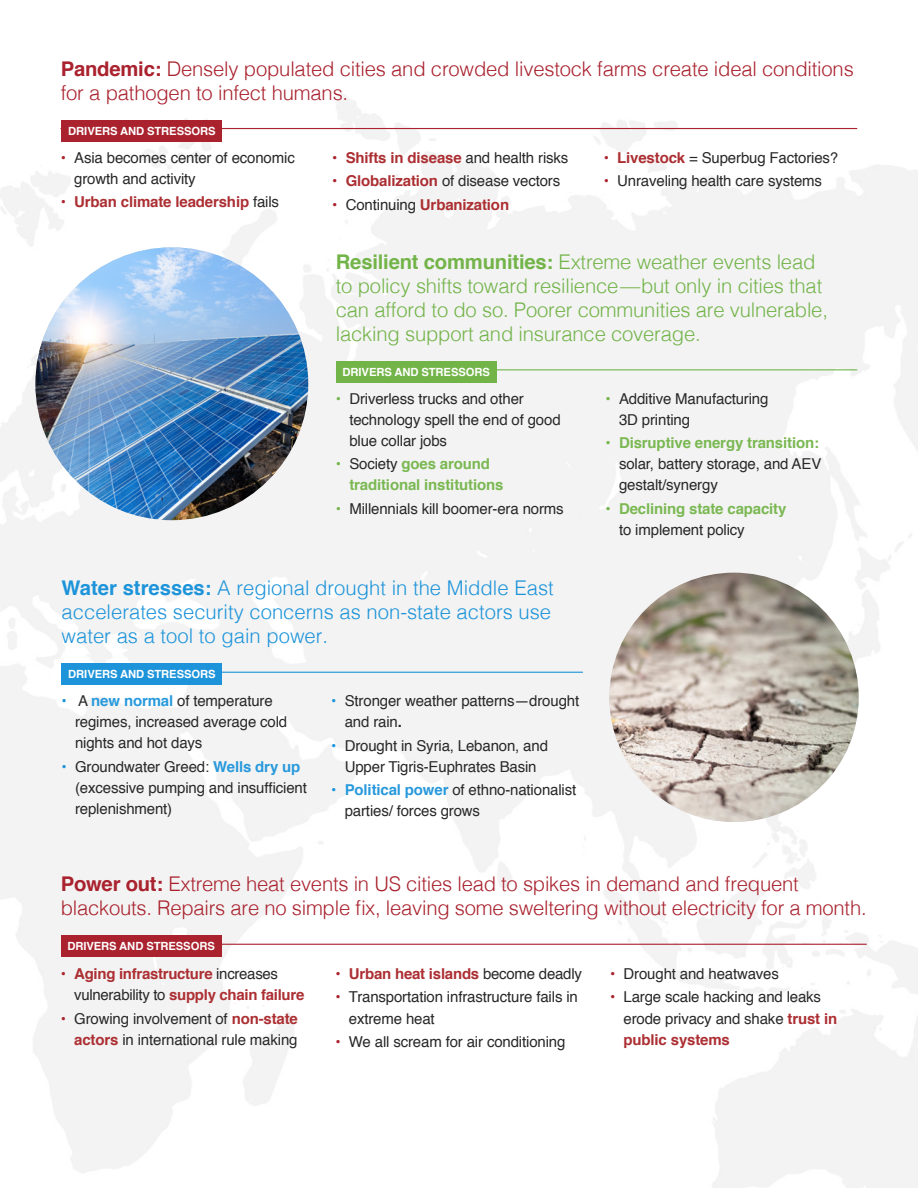
<style>
.page{position:relative;width:918px;height:1188px;background:#fff}
.page>*{position:absolute;margin:0;border:0;box-sizing:border-box;transform-origin:0 0}
.t1{font:300 20.25px/24px "Helvetica";letter-spacing:-.01em;color:#a9222e}
.t2{font:300 20.25px/24px "Helvetica";letter-spacing:-.01em;color:#73b449}
.t3{font:300 20.25px/24px "Helvetica";color:#1d94da}
.t4{font:15px/21px "Helvetica";letter-spacing:-.01em;color:#292829}
.t5{font:700 15px/21.3px "Helvetica";letter-spacing:-.015em;color:#ac2f33}
.t6{font:700 15px/21px "Helvetica";letter-spacing:-.01em;color:#7ab852}
.t7{font:700 11.25px "Helvetica";letter-spacing:-.01em;color:#fff}
.s1{font-weight:700}
.s2{font-weight:700;color:#a9222e}
.s3{color:#a9222e}
.s4{font-weight:400;color:#292829}
.s5{font-weight:700;color:#ac2f33}
.s6{color:#73b449}
.s7{font-weight:400;color:#73b449}
.s8{font-weight:700;color:#7ab852}
.s9{color:#1d94da}
.s10{font-weight:700;color:#2899dc}
</style>
<div class="page">
<img style="left:0;top:94px;width:918px;height:1094px">
<hr style="left:60px;top:128px;width:797px;height:1px;background:#a9222e">
<div style="left:62px;top:120px;width:160px;height:22px;background:#a9222e"></div>
<hr style="left:61px;top:944px;width:806px;height:1px;background:#a9222e">
<div style="left:61px;top:935px;width:161px;height:22px;background:#a9222e"></div>
<hr style="left:336px;top:369px;width:521px;height:1px;background:#73b449">
<div style="left:336px;top:361px;width:161px;height:22px;background:#73b449"></div>
<hr style="left:62px;top:672px;width:521px;height:1px;background:#1d94da">
<div style="left:62px;top:663px;width:160px;height:22px;background:#1d94da"></div>
<img style="left:35px;top:247px;width:273px;height:273px;border-radius:136px">
<img style="left:609px;top:573px;width:250px;height:249px;border-radius:125px">
<h1 class="t1" style="left:61px;top:55px;width:795px"><span class="s1">Pandemic:</span> Densely populated cities and crowded livestock farms create ideal conditions for a pathogen to infect humans.</h1>
<p class="t7" style="left:68px;top:122px;width:149px">DRIVERS AND STRESSORS</p>
<p class="t4" style="left:74px;top:147px;width:222px;text-indent:-14px"><span class="s2">•</span> Asia becomes center of economic growth and activity</p>
<p class="t5" style="left:61px;top:191px;width:220px"><span class="s3">•</span> Urban climate leadership <span class="s4">fails</span></p>
<p class="t5" style="left:332px;top:147px;width:238px"><span class="s3">•</span> Shifts in disease <span class="s4">and health risks</span></p>
<p class="t4" style="left:332px;top:171px;width:230px"><span class="s2">•</span> <span class="s5">Globalization</span> of disease vectors</p>
<p class="t5" style="left:332px;top:194px;width:178px"><span class="s3">•</span> <span class="s4">Continuing</span> Urbanization</p>
<p class="t4" style="left:604px;top:147px;width:236px"><span class="s2">•</span> <span class="s5">Livestock</span> = Superbug Factories?</p>
<p class="t4" style="left:604px;top:171px;width:220px"><span class="s2">•</span> Unraveling health care systems</p>
<h1 class="t2" style="left:336px;top:248px;width:494px"><span class="s1">Resilient communities:</span> Extreme weather events lead to policy shifts toward resilience—but only in cities that can afford to do so. Poorer communities are vulnerable, lacking support and insurance coverage.</h1>
<p class="t7" style="left:343px;top:363px;width:149px">DRIVERS AND STRESSORS</p>
<p class="t4" style="left:349px;top:389px;width:213px;text-indent:-14px"><span class="s6">•</span> Driverless trucks and other technology spell the end of good blue collar jobs</p>
<p class="t6" style="left:349px;top:454px;width:156px;text-indent:-14px"><span class="s7">•</span> <span class="s4">Society</span> goes around traditional institutions</p>
<p class="t4" style="left:336px;top:498px;width:229px"><span class="s6">•</span> Millennials kill boomer-era norms</p>
<p class="t4" style="left:619px;top:389px;width:151px;text-indent:-13px"><span class="s6">•</span> Additive Manufacturing<br>3D printing</p>
<p class="t4" style="left:619px;top:433px;width:204px;text-indent:-14px"><span class="s6">•</span> <span class="s8">Disruptive energy transition: </span>solar, battery storage, and AEV gestalt/synergy</p>
<p class="t6" style="left:619px;top:498px;width:169px;text-indent:-14px"><span class="s7">•</span> Declining state capacity <span class="s4">to implement policy</span></p>
<h1 class="t3" style="left:62px;top:575px;width:494px"><span class="s1">Water stresses:</span> A regional drought in the Middle East accelerates security concerns as non-state actors use water as a tool to gain power.</h1>
<p class="t7" style="left:68px;top:665px;width:149px">DRIVERS AND STRESSORS</p>
<p class="t4" style="left:75px;top:691px;width:214px;text-indent:-14px"><span class="s9">•</span> A <span class="s10">new normal</span> of temperature regimes, increased average cold nights and hot days</p>
<p class="t4" style="left:75px;top:756px;width:233px;text-indent:-14px"><span class="s9">•</span> Groundwater Greed: <span class="s10">Wells dry up </span>(excessive pumping and insufficient replenishment)</p>
<p class="t4" style="left:345px;top:691px;width:236px;text-indent:-14px"><span class="s9">•</span> Stronger weather patterns—drought and rain<span class="s1">.</span></p>
<p class="t4" style="left:331px;top:735px;width:218px;text-align:center"><span class="s9">•</span> Drought in Syria, Lebanon, and<br>Upper Tigris-Euphrates Basin</p>
<p class="t4" style="left:345px;top:780px;width:233px;text-indent:-14px"><span class="s9">•</span> <span class="s10">Political power</span> of ethno-nationalist parties/ forces grows</p>
<h1 class="t1" style="left:61px;top:870px;width:807px"><span class="s1">Power out:</span> Extreme heat events in US cities lead to spikes in demand and frequent blackouts. Repairs are no simple fix, leaving some sweltering without electricity for a month.</h1>
<p class="t7" style="left:68px;top:937px;width:149px">DRIVERS AND STRESSORS</p>
<p class="t5" style="left:74px;top:963px;width:232px;text-indent:-14px"><span class="s3">•</span> Aging infrastructure <span class="s4">increases vulnerability to</span> supply chain failure</p>
<p class="t4" style="left:61px;top:1008px;width:239px;text-align:right"><span class="s2">•</span> Growing involvement of <span class="s5">non-state actors</span> in international rule making</p>
<p class="t5" style="left:335px;top:963px;width:248px"><span class="s3">•</span> Urban heat islands <span class="s4">become deadly</span></p>
<p class="t4" style="left:349px;top:987px;width:230px;text-indent:-14px"><span class="s2">•</span> Transportation infrastructure fails in extreme heat</p>
<p class="t4" style="left:335px;top:1032px;width:232px"><span class="s2">•</span> We all scream for air conditioning</p>
<p class="t4" style="left:610px;top:963px;width:170px"><span class="s2">•</span> Drought and heatwaves</p>
<p class="t4" style="left:624px;top:987px;width:215px;text-indent:-14px"><span class="s2">•</span> Large scale hacking and leaks erode privacy and shake <span class="s5">trust in public systems</span></p>
</div>
